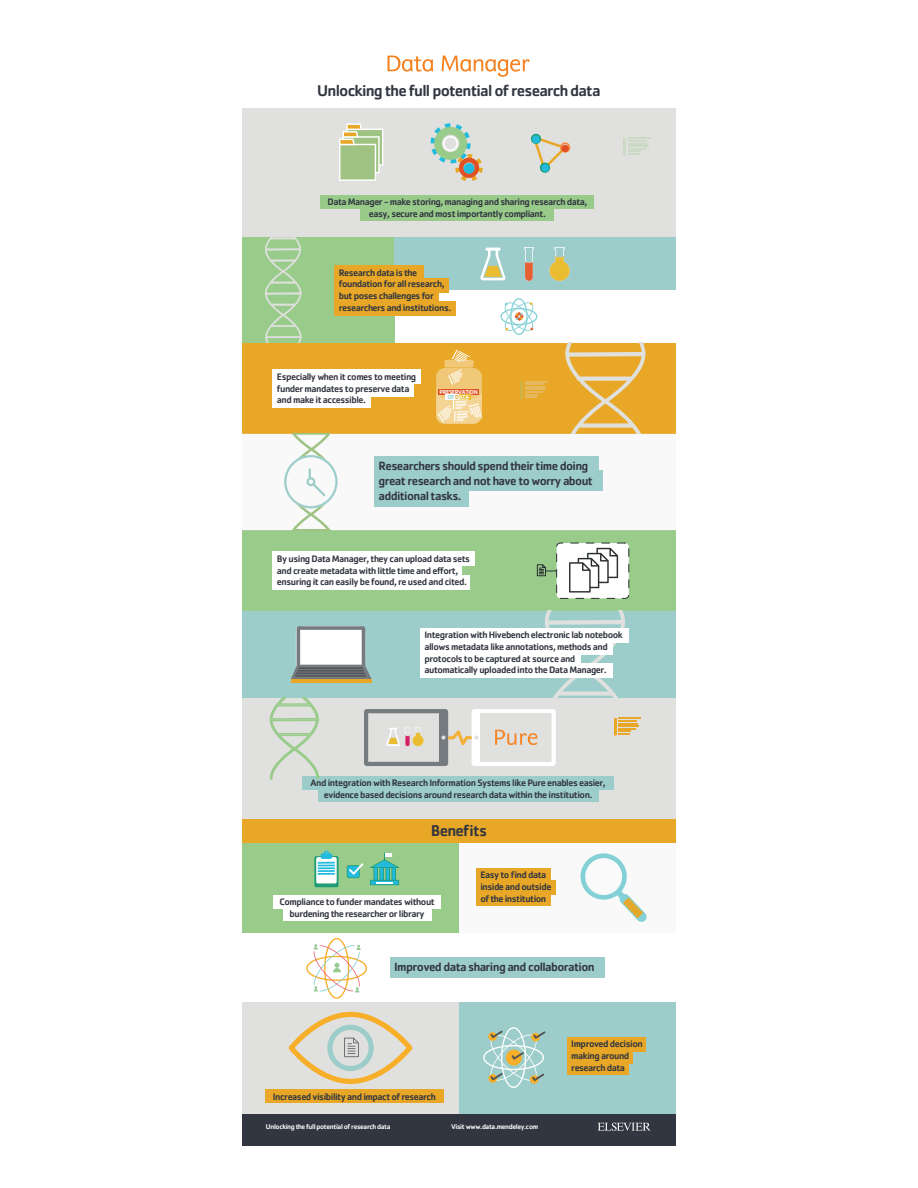
<style>
.page{position:relative;width:918px;height:1188px;background:#fff}
.page>*{position:absolute;margin:0;border:0;box-sizing:border-box;transform-origin:0 0}
.t1{font:500 16.2px "Cachet Std";letter-spacing:-.05em;color:#323640}
.t2{font:500 12.45px/14.9px "Cachet Std";letter-spacing:-.05em;color:#323640}
.t3{font:500 9.75px/11.7px "Cachet Std";letter-spacing:-.05em;color:#323640}
.t4{font:500 7.2px "Cachet Std";letter-spacing:-.05em;color:#fff}
.t5{font:500 6px/5.1px "Cachet Std";letter-spacing:-.05em;color:#fff;text-align:center}
.s1{color:#83d1d7}
.s2{color:#e8a726}
</style>
<div class="page">
<div style="left:242px;top:530px;width:434px;height:81px;background:#99cb8b"></div>
<div style="left:557px;top:543px;width:72px;height:55px;background:#fff;border-radius:4px"></div>
<div style="left:556px;top:543px;width:73px;height:56px;border:1px dashed #2a2e31;border-radius:4px"></div>
<div style="left:242px;top:108px;width:434px;height:129px;background:#e0e1df"></div>
<svg style="left:431px;top:123px;width:52px;height:58px"></svg>
<svg style="left:531px;top:133px;width:40px;height:40px"></svg>
<svg style="left:339px;top:123px;width:44px;height:58px"></svg>
<div style="left:321px;top:195px;width:273px;height:13px;background:#98cb8a"></div>
<div style="left:361px;top:207px;width:193px;height:14px;background:#98cb8a"></div>
<div style="left:242px;top:237px;width:152px;height:106px;background:#99cb8b"></div>
<div style="left:242px;top:843px;width:217px;height:89px;background:#99cb8b"></div>
<div style="left:459px;top:843px;width:217px;height:89px;background:#f8f9f8"></div>
<div style="left:242px;top:1002px;width:217px;height:112px;background:#e0e1df"></div>
<div style="left:459px;top:1002px;width:217px;height:112px;background:#9dcdca"></div>
<div style="left:394px;top:238px;width:282px;height:52px;background:#9dcdca"></div>
<div style="left:242px;top:611px;width:434px;height:87px;background:#9dcdca"></div>
<svg style="left:264px;top:238px;width:38px;height:105px"></svg>
<svg style="left:501px;top:298px;width:36px;height:37px"></svg>
<svg style="left:480px;top:248px;width:25px;height:32px"></svg>
<svg style="left:524px;top:247px;width:10px;height:34px"></svg>
<svg style="left:550px;top:247px;width:20px;height:34px"></svg>
<div style="left:334px;top:265px;width:90px;height:15px;background:#e8a726"></div>
<div style="left:334px;top:278px;width:115px;height:14px;background:#e8a726"></div>
<div style="left:334px;top:289px;width:105px;height:14px;background:#e8a726"></div>
<div style="left:334px;top:301px;width:122px;height:14px;background:#e8a726"></div>
<div style="left:242px;top:343px;width:434px;height:90px;background:#e8a726"></div>
<div style="left:242px;top:818px;width:434px;height:25px;background:#e8a726"></div>
<div style="left:436px;top:368px;width:46px;height:56px;background:#f0c877;border-radius:9px"></div>
<div style="left:438px;top:389px;width:41px;height:5px;background:#e05125"></div>
<svg style="left:444px;top:350px;width:30px;height:35px"></svg>
<svg style="left:436px;top:394px;width:46px;height:30px"></svg>
<div style="left:272px;top:370px;width:148px;height:14px;background:#fff"></div>
<div style="left:272px;top:382px;width:142px;height:15px;background:#fff"></div>
<div style="left:272px;top:393px;width:99px;height:14px;background:#fff"></div>
<div style="left:272px;top:552px;width:203px;height:14px;background:#fff"></div>
<div style="left:272px;top:564px;width:190px;height:15px;background:#fff"></div>
<div style="left:272px;top:575px;width:198px;height:14px;background:#fff"></div>
<svg style="left:565px;top:343px;width:81px;height:90px"></svg>
<svg style="left:545px;top:611px;width:81px;height:87px"></svg>
<svg style="left:521px;top:381px;width:26px;height:18px"></svg>
<svg style="left:624px;top:138px;width:26px;height:18px"></svg>
<div style="left:242px;top:433px;width:434px;height:97px;background:#f8f9f8"></div>
<svg style="left:284px;top:433px;width:54px;height:97px"></svg>
<div style="left:375px;top:456px;width:224px;height:20px;background:#9dcdca"></div>
<div style="left:375px;top:471px;width:228px;height:20px;background:#9dcdca"></div>
<div style="left:375px;top:486px;width:94px;height:20px;background:#9dcdca"></div>
<div style="left:390px;top:957px;width:215px;height:21px;background:#9dcdca"></div>
<svg style="left:569px;top:548px;width:49px;height:45px"></svg>
<svg style="left:537px;top:564px;width:20px;height:12px"></svg>
<svg style="left:291px;top:626px;width:80px;height:53px"></svg>
<hr style="left:291px;top:679px;width:80px;height:4px;background:#e8a726">
<hr style="left:298px;top:668px;width:65px;height:1px;background:#505457">
<hr style="left:297px;top:670px;width:67px;height:2px;background:#505457">
<hr style="left:296px;top:673px;width:69px;height:1px;background:#505457">
<hr style="left:295px;top:675px;width:71px;height:2px;background:#505457">
<div style="left:420px;top:628px;width:209px;height:14px;background:#fff"></div>
<div style="left:420px;top:641px;width:193px;height:14px;background:#fff"></div>
<div style="left:420px;top:651px;width:161px;height:15px;background:#fff"></div>
<div style="left:420px;top:664px;width:193px;height:14px;background:#fff"></div>
<div style="left:242px;top:698px;width:434px;height:120px;background:#e0e1df"></div>
<div style="left:302px;top:776px;width:312px;height:14px;background:#9dcdca"></div>
<div style="left:318px;top:788px;width:281px;height:14px;background:#9dcdca"></div>
<svg style="left:269px;top:698px;width:50px;height:82px"></svg>
<svg style="left:614px;top:718px;width:27px;height:19px"></svg>
<svg style="left:364px;top:709px;width:192px;height:57px"></svg>
<div style="left:242px;top:1114px;width:434px;height:31px;background:#323640"></div>
<svg style="left:370px;top:853px;width:29px;height:32px"></svg>
<svg style="left:314px;top:856px;width:25px;height:31px"></svg>
<div style="left:316px;top:857px;width:21px;height:26px;background:#fff;border-radius:2px"></div>
<div style="left:321px;top:853px;width:11px;height:6px;background:#22bbde;border-radius:2px"></div>
<svg style="left:318px;top:862px;width:17px;height:13px"></svg>
<svg style="left:347px;top:863px;width:17px;height:15px"></svg>
<div style="left:273px;top:895px;width:168px;height:14px;background:#fff"></div>
<div style="left:283px;top:907px;width:148px;height:14px;background:#fff"></div>
<div style="left:265px;top:1089px;width:179px;height:14px;background:#e8a726"></div>
<svg style="left:580px;top:853px;width:67px;height:69px"></svg>
<div style="left:477px;top:868px;width:74px;height:14px;background:#e8a726"></div>
<div style="left:477px;top:881px;width:79px;height:14px;background:#e8a726"></div>
<div style="left:477px;top:891px;width:74px;height:15px;background:#e8a726"></div>
<div style="left:567px;top:1037px;width:79px;height:14px;background:#e8a726"></div>
<div style="left:567px;top:1050px;width:66px;height:14px;background:#e8a726"></div>
<div style="left:567px;top:1061px;width:62px;height:14px;background:#e8a726"></div>
<svg style="left:306px;top:938px;width:61px;height:61px"></svg>
<svg style="left:289px;top:1012px;width:124px;height:72px"></svg>
<svg style="left:483px;top:1027px;width:63px;height:61px"></svg>
<svg style="left:598px;top:1123px;width:52px;height:8px"></svg>
<svg style="left:388px;top:56px;width:45px;height:16px"></svg>
<svg style="left:442px;top:56px;width:88px;height:21px"></svg>
<h1 class="t1" style="left:317px;top:80px;width:285px">Unlocking the full potential of research data</h1>
<p class="t3" style="left:327px;top:196px;width:261px;text-align:center">Data Manager - make storing, managing and sharing research data, easy, secure and most importantly compliant.</p>
<p class="t3" style="left:339px;top:266px;width:114px">Research data is the foundation for all research, but poses challenges for researchers and institutions.</p>
<p class="t3" style="left:277px;top:371px;width:141px">Especially when it comes to meeting funder mandates to preserve data and make it accessible.</p>
<p class="t5" style="left:440px;top:389px;width:40px">PRESERVATION<br><span class="s1">OF</span> <span class="s2">D</span>ATA</p>
<p class="t2" style="left:379px;top:458px;width:216px">Researchers should spend their time doing great research and not have to worry about additional tasks.</p>
<p class="t3" style="left:277px;top:553px;width:195px">By using Data Manager, they can upload data sets and create metadata with little time and effort, ensuring it can easily be found, re used and cited.</p>
<p class="t3" style="left:425px;top:629px;width:200px">Integration with Hivebench electronic lab notebook allows metadata like annotations, methods and protocols to be captured at source and automatically uploaded into the Data Manager.</p>
<p class="t3" style="left:311px;top:777px;width:297px;text-align:center">And integration with Research Information Systems like Pure enables easier, evidence based decisions around research data within the institution.</p>
<h1 class="t1" style="left:431px;top:820px;width:58px">Benefits</h1>
<p class="t3" style="left:279px;top:896px;width:157px;text-align:center">Compliance to funder mandates without burdening the researcher or library</p>
<p class="t3" style="left:480px;top:869px;width:73px">Easy to find data inside and outside of the institution</p>
<p class="t2" style="left:394px;top:959px;width:202px">Improved data sharing and collaboration</p>
<p class="t3" style="left:273px;top:1090px;width:165px">Increased visibility and impact of research</p>
<p class="t4" style="left:266px;top:1122px;width:126px">Unlocking the full potential of research data</p>
<p class="t4" style="left:451px;top:1122px;width:89px">Visit www.data.mendeley.com</p>
<p class="t3" style="left:571px;top:1038px;width:73px">Improved decision making around research data</p>
</div>
